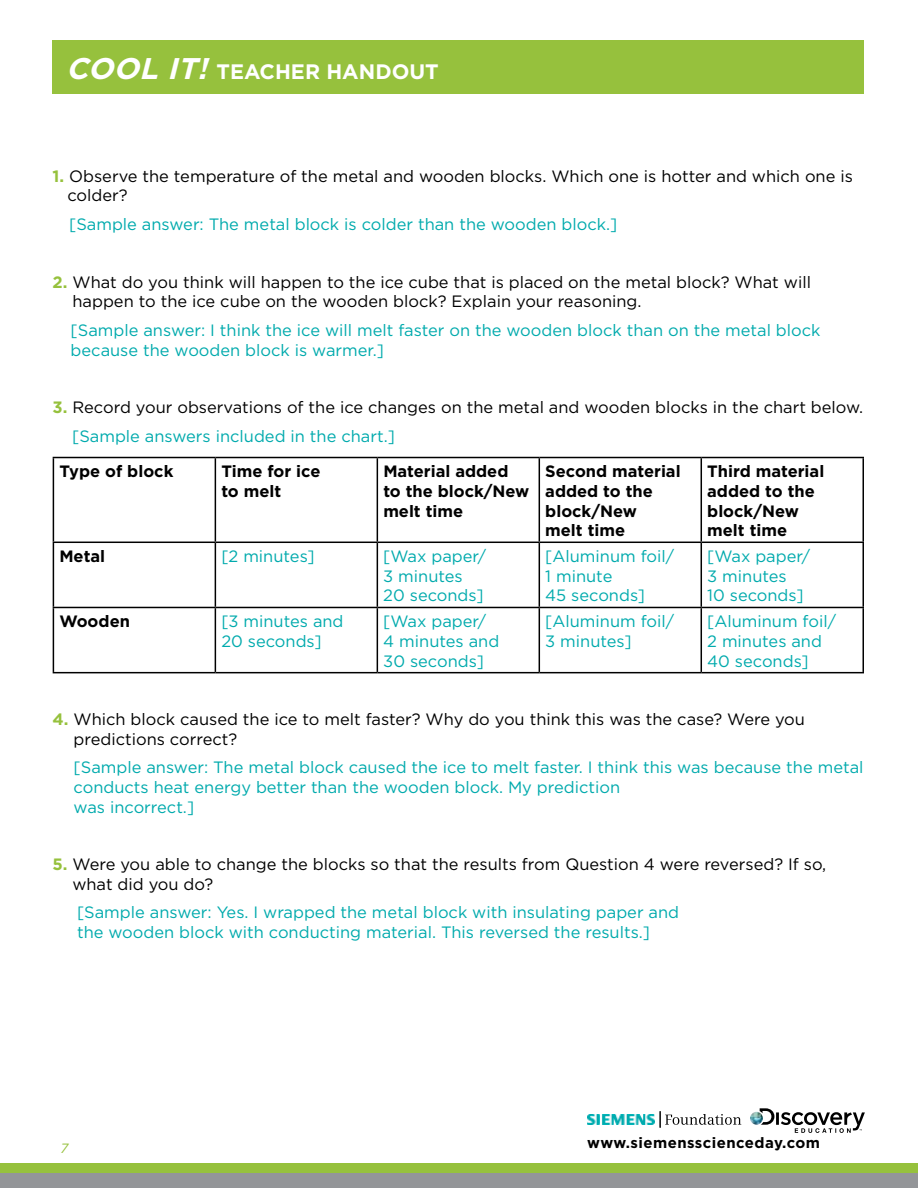
<style>
.page{position:relative;width:918px;height:1188px;background:#fff}
.page>*{position:absolute;margin:0;border:0;box-sizing:border-box;transform-origin:0 0}
.t1{font:italic 700 29.85px "Gotham";color:#fff}
.t2{font:700 20.85px "Gotham";color:#fff}
.t3{font:16.5px/19.8px "Gotham";color:#00aaad}
.t4{font:16.5px/19.8px "Gotham";color:#000}
.t5{font:700 16.5px/19.8px "Gotham";color:#000}
.t6{font:700 15px "Gotham";letter-spacing:.03em;color:#000}
.t7{font:italic 13.5px "Gotham";color:#96c13d}
.s1{font-style:italic;font-size:29.85px}
.s2{font-weight:700;color:#96c13d}
.s3{color:#00aaad}
</style>
<div class="page">
<svg style="left:750px;top:1108px;width:115px;height:25px"></svg>
<img style="left:587px;top:1114px;width:68px;height:11px">
<svg style="left:660px;top:1111px;width:81px;height:17px"></svg>
<div style="left:53px;top:40px;width:811px;height:54px;background:#96c13d"></div>
<div style="left:0;top:1164px;width:918px;height:24px;background:#96c13d"></div>
<div style="left:0;top:1174px;width:918px;height:14px;background:#939598"></div>
<hr style="left:53px;top:457px;width:162px;height:1px;background:#000">
<hr style="left:53px;top:458px;width:1px;height:84px;background:#000">
<hr style="left:215px;top:457px;width:162px;height:1px;background:#000">
<hr style="left:215px;top:458px;width:1px;height:84px;background:#000">
<hr style="left:377px;top:457px;width:162px;height:1px;background:#000">
<hr style="left:377px;top:458px;width:1px;height:84px;background:#000">
<hr style="left:539px;top:457px;width:162px;height:1px;background:#000">
<hr style="left:539px;top:458px;width:1px;height:84px;background:#000">
<hr style="left:701px;top:457px;width:163px;height:1px;background:#000">
<hr style="left:701px;top:458px;width:1px;height:84px;background:#000">
<hr style="left:862px;top:458px;width:2px;height:84px;background:#000">
<hr style="left:53px;top:542px;width:162px;height:1px;background:#000">
<hr style="left:53px;top:543px;width:1px;height:64px;background:#000">
<hr style="left:215px;top:542px;width:162px;height:1px;background:#000">
<hr style="left:215px;top:543px;width:1px;height:64px;background:#000">
<hr style="left:377px;top:542px;width:162px;height:1px;background:#000">
<hr style="left:377px;top:543px;width:1px;height:64px;background:#000">
<hr style="left:539px;top:542px;width:162px;height:1px;background:#000">
<hr style="left:539px;top:543px;width:1px;height:64px;background:#000">
<hr style="left:701px;top:542px;width:163px;height:1px;background:#000">
<hr style="left:701px;top:543px;width:1px;height:64px;background:#000">
<hr style="left:862px;top:543px;width:2px;height:64px;background:#000">
<hr style="left:53px;top:607px;width:162px;height:1px;background:#000">
<hr style="left:53px;top:608px;width:1px;height:64px;background:#000">
<hr style="left:215px;top:607px;width:162px;height:1px;background:#000">
<hr style="left:215px;top:608px;width:1px;height:64px;background:#000">
<hr style="left:377px;top:607px;width:162px;height:1px;background:#000">
<hr style="left:377px;top:608px;width:1px;height:64px;background:#000">
<hr style="left:539px;top:607px;width:162px;height:1px;background:#000">
<hr style="left:539px;top:608px;width:1px;height:64px;background:#000">
<hr style="left:701px;top:607px;width:163px;height:1px;background:#000">
<hr style="left:701px;top:608px;width:1px;height:64px;background:#000">
<hr style="left:862px;top:608px;width:2px;height:64px;background:#000">
<hr style="left:53px;top:672px;width:162px;height:1px;background:#000">
<hr style="left:215px;top:672px;width:162px;height:1px;background:#000">
<hr style="left:377px;top:672px;width:162px;height:1px;background:#000">
<hr style="left:539px;top:672px;width:162px;height:1px;background:#000">
<hr style="left:701px;top:672px;width:163px;height:1px;background:#000">
<h1 class="t1" style="left:66px;top:51px;width:27px">Coo</h1>
<p class="t2" style="left:139px;top:59px;width:237px"><span class="s1">l It!</span> Teach er Hando</p>
<p class="t2" style="left:410px;top:59px;width:26px">ut</p>
<p class="t4" style="left:67px;top:166px;width:787px;text-indent:-15px"><span class="s2">1.</span> Observe the temperature of the metal and wooden blocks. Which one is hotter and which one is colder?</p>
<p class="t3" style="left:69px;top:214px;width:550px">[Sample answer: The metal block is colder than the wooden block.]</p>
<p class="t4" style="left:73px;top:272px;width:740px;text-indent:-20px"><span class="s2">2.</span> What do you think will happen to the ice cube that is placed on the metal block? What will happen to the ice cube on the wooden block? Explain your reasoning.</p>
<p class="t3" style="left:71px;top:320px;width:751px">[Sample answer: I think the ice will melt faster on the wooden block than on the metal block because the wooden block is warmer.]</p>
<p class="t4" style="left:72px;top:393px;width:792px;line-height:28.7px;text-indent:-19px"><span class="s2">3.</span> Record your observations of the ice changes on the metal and wooden blocks in the chart below. <span class="s3">[Sample answers included in the chart.]</span></p>
<p class="t5" style="left:59px;top:461px;width:116px">Type of block</p>
<p class="t5" style="left:221px;top:461px;width:101px">Time for ice to melt</p>
<p class="t5" style="left:383px;top:461px;width:148px">Material added to the block/New melt time</p>
<p class="t5" style="left:545px;top:461px;width:137px">Second material added to the block/New<br>melt time</p>
<p class="t5" style="left:707px;top:461px;width:119px">Third material added to the block/New melt time</p>
<p class="t5" style="left:59px;top:546px;width:47px">Metal</p>
<p class="t3" style="left:221px;top:546px;width:95px">[2 minutes]</p>
<p class="t3" style="left:383px;top:546px;width:105px">[Wax paper/<br>3 minutes<br>20 seconds]</p>
<p class="t3" style="left:545px;top:546px;width:130px">[Aluminum foil/<br>1 minute<br>45 seconds]</p>
<p class="t3" style="left:707px;top:546px;width:105px">[Wax paper/<br>3 minutes<br>10 seconds]</p>
<p class="t5" style="left:59px;top:611px;width:72px">Wooden</p>
<p class="t3" style="left:221px;top:611px;width:124px">[3 minutes and<br>20 seconds]</p>
<p class="t3" style="left:383px;top:611px;width:117px">[Wax paper/<br>4 minutes and<br>30 seconds]</p>
<p class="t3" style="left:545px;top:611px;width:130px">[Aluminum foil/<br>3 minutes]</p>
<p class="t3" style="left:707px;top:611px;width:130px">[Aluminum foil/<br>2 minutes and<br>40 seconds]</p>
<p class="t4" style="left:74px;top:709px;width:733px;text-indent:-21px"><span class="s2">4.</span> Which block caused the ice to melt faster? Why do you think this was the case? Were you predictions correct?</p>
<p class="t3" style="left:74px;top:757px;width:791px">[Sample answer: The metal block caused the ice to melt faster. I think this was because the metal conducts heat energy better than the wooden block. My prediction<br>was incorrect.]</p>
<p class="t4" style="left:72px;top:854px;width:755px;text-indent:-20px"><span class="s2">5.</span> Were you able to change the blocks so that the results from Question 4 were reversed? If so, what did you do?</p>
<p class="t3" style="left:77px;top:902px;width:604px">[Sample answer: Yes. I wrapped the metal block with insulating paper and the wooden block with conducting material. This reversed the results.]</p>
<p class="t7" style="left:60px;top:1140px;width:9px">7</p>
<p class="t6" style="left:587px;top:1134px;width:234px">www.siemensscienceday.com</p>
</div>
